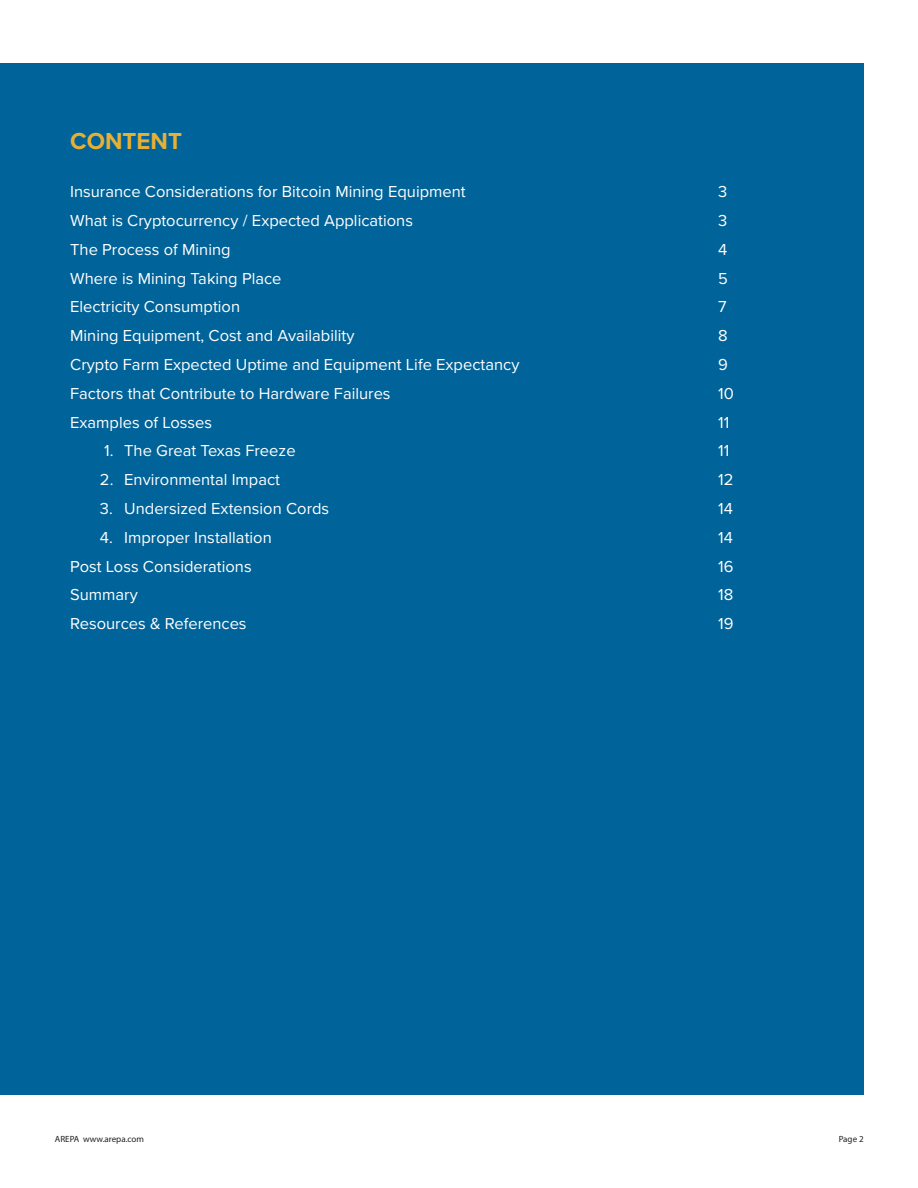
<style>
.page{position:relative;width:918px;height:1188px;background:#fff}
.page>*{position:absolute;margin:0;border:0;box-sizing:border-box;transform-origin:0 0}
.t1{font:700 24px "Proxima Nova";color:#e7b035}
.t2{font:16.5px "Proxima Nova";color:#fff}
.t3{font:9px "Myriad Pro";color:#231f20}
</style>
<div class="page">
<div style="left:0;top:63px;width:864px;height:1031px;background:#006399"></div>
<p class="t1" style="left:70px;top:123px;width:113px">CONTENT</p>
<p class="t2" style="left:70px;top:179px;width:397px">Insurance Considerations for Bitcoin Mining Equipment</p>
<p class="t2" style="left:718px;top:179px;width:11px">3</p>
<p class="t2" style="left:70px;top:208px;width:344px">What is Cryptocurrency / Expected Applications</p>
<p class="t2" style="left:718px;top:208px;width:11px">3</p>
<p class="t2" style="left:70px;top:237px;width:162px">The Process of Mining</p>
<p class="t2" style="left:718px;top:237px;width:11px">4</p>
<p class="t2" style="left:70px;top:266px;width:213px">Where is Mining Taking Place</p>
<p class="t2" style="left:718px;top:266px;width:11px">5</p>
<p class="t2" style="left:70px;top:295px;width:171px">Electricity Consumption</p>
<p class="t2" style="left:718px;top:295px;width:10px">7</p>
<p class="t2" style="left:70px;top:323px;width:286px">Mining Equipment, Cost and Availability</p>
<p class="t2" style="left:718px;top:323px;width:11px">8</p>
<p class="t2" style="left:70px;top:352px;width:451px">Crypto Farm Expected Uptime and Equipment Life Expectancy</p>
<p class="t2" style="left:718px;top:352px;width:11px">9</p>
<p class="t2" style="left:70px;top:381px;width:322px">Factors that Contribute to Hardware Failures</p>
<p class="t2" style="left:718px;top:381px;width:17px">10</p>
<p class="t2" style="left:70px;top:410px;width:144px">Examples of Losses</p>
<p class="t2" style="left:718px;top:410px;width:13px">11</p>
<p class="t2" style="left:104px;top:439px;width:193px">1. The Great Texas Freeze</p>
<p class="t2" style="left:718px;top:439px;width:13px">11</p>
<p class="t2" style="left:100px;top:467px;width:182px">2. Environmental Impact</p>
<p class="t2" style="left:718px;top:467px;width:17px">12</p>
<p class="t2" style="left:100px;top:496px;width:231px">3. Undersized Extension Cords</p>
<p class="t2" style="left:718px;top:496px;width:16px">14</p>
<p class="t2" style="left:100px;top:525px;width:173px">4. Improper Installation</p>
<p class="t2" style="left:718px;top:525px;width:16px">14</p>
<p class="t2" style="left:70px;top:554px;width:183px">Post Loss Considerations</p>
<p class="t2" style="left:718px;top:554px;width:17px">16</p>
<p class="t2" style="left:70px;top:583px;width:69px">Summary</p>
<p class="t2" style="left:718px;top:583px;width:17px">18</p>
<p class="t2" style="left:70px;top:611px;width:178px">Resources &amp; References</p>
<p class="t2" style="left:718px;top:611px;width:17px">19</p>
<p class="t3" style="left:55px;top:1133px;width:91px">AREPA www.arepa.com</p>
<p class="t3" style="left:839px;top:1133px;width:26px">Page 2</p>
</div>
